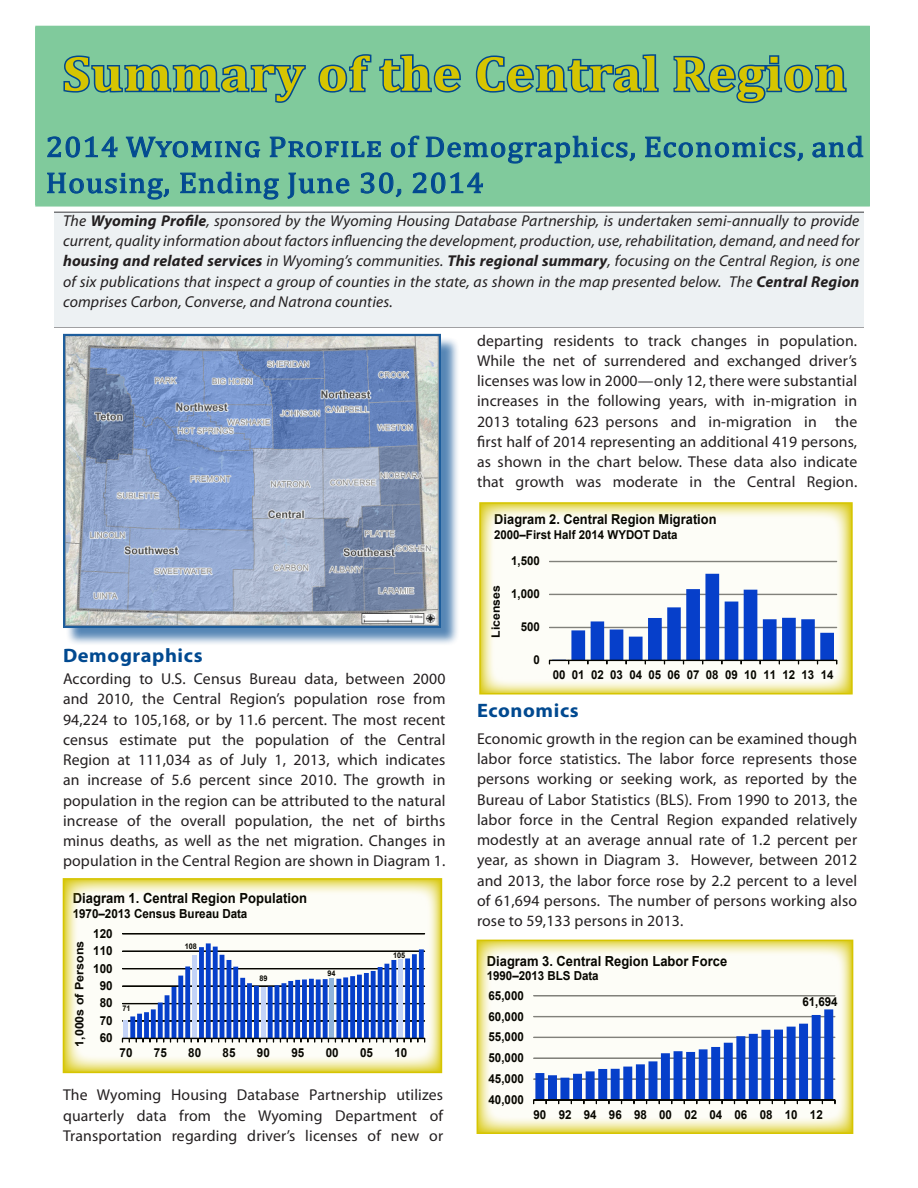
<style>
.page{position:relative;width:918px;height:1188px;background:#fff}
.page>*{position:absolute;margin:0;border:0;box-sizing:border-box;transform-origin:0 0}
.RegSum_Header_1{font:700 49.95px "Cambria";letter-spacing:.015em;color:#d6c501;scale:1.07 1}
.RegSum_Header_1-2{font:29.4px/36px "Cambria";letter-spacing:.03em;color:#014990;scale:1.07 1}
.RegSum_Header_1-3{font:700 19.5px "Myriad Pro";letter-spacing:.03em;color:#014990;scale:1.05 1}
.RegSum_Body_Text{font:700 19.5px "Myriad Pro";letter-spacing:.03em;color:#014990;scale:1.05 1}
.RegSum_Body_Text-2{font:15.75px/20.2px "Myriad Pro";letter-spacing:.01em;color:#231f20;text-align:justify}
.RegSum_Body_Text-3{font:italic 15.75px/20.2px "Myriad Pro";letter-spacing:.01em;color:#231f20;text-align:justify}
.t1{font:700 13.95px "Arial";color:#000;scale:.94 1}
.t2{font:700 13.8px "Arial";color:#000;scale:.93 1}
.t3{font:700 13.65px "Arial";color:#000;scale:.94 1}
.t4{font:700 12.45px "Arial";letter-spacing:-.005em;color:#000;scale:.93 1}
.t5{font:700 12.45px "Arial";letter-spacing:-.005em;color:#000;scale:.94 1}
.t6{font:700 12.3px "Arial";letter-spacing:-.005em;color:#000;scale:.94 1}
.t7{font:700 11.7px "Arial";color:#000;scale:1.07 1}
.t8{font:700 11.55px "Arial";color:#000;scale:1.07 1}
.t9{font:700 7.8px "Arial";letter-spacing:-.01em;color:#000;scale:.94 1}
.s1{font-weight:700}
</style>
<div class="page">
<div style="left:36px;top:26px;width:833px;height:180px;background:#80ca9c"></div>
<svg style="left:63px;top:55px;width:243px;height:48px"></svg>
<svg style="left:318px;top:54px;width:143px;height:39px"></svg>
<svg style="left:475px;top:54px;width:184px;height:39px"></svg>
<svg style="left:673px;top:55px;width:174px;height:49px"></svg>
<svg style="left:47px;top:136px;width:71px;height:22px"></svg>
<svg style="left:126px;top:136px;width:134px;height:22px"></svg>
<svg style="left:270px;top:136px;width:111px;height:22px"></svg>
<svg style="left:391px;top:135px;width:29px;height:23px"></svg>
<svg style="left:426px;top:135px;width:209px;height:29px"></svg>
<svg style="left:645px;top:136px;width:158px;height:26px"></svg>
<svg style="left:812px;top:135px;width:52px;height:23px"></svg>
<svg style="left:47px;top:172px;width:122px;height:28px"></svg>
<svg style="left:180px;top:171px;width:99px;height:29px"></svg>
<svg style="left:287px;top:172px;width:63px;height:27px"></svg>
<svg style="left:361px;top:172px;width:41px;height:26px"></svg>
<svg style="left:412px;top:172px;width:71px;height:22px"></svg>
<div style="left:35px;top:26px;width:835px;height:181px;border:2px solid #80ca9c"></div>
<hr style="left:54px;top:212px;width:810px;height:2px;background:#77787b">
<hr style="left:54px;top:325px;width:810px;height:3px;background:#77787b">
<div style="left:54px;top:214px;width:810px;height:113px;background:#edf1f3"></div>
<div style="left:65px;top:336px;width:397px;height:313px;background:#014990;opacity:.75"></div>
<img style="left:66px;top:337px;width:372px;height:288px">
<div style="left:63px;top:334px;width:378px;height:294px;border:2px solid #014990"></div>
<svg style="left:480px;top:943px;width:370px;height:188px"></svg>
<div style="left:534px;top:996px;width:301px;height:104px;background:#fdfdf7"></div>
<hr style="left:534px;top:995px;width:301px;height:1px;background:#7f7f7f">
<svg style="left:533px;top:1009px;width:303px;height:95px"></svg>
<div style="left:477px;top:940px;width:376px;height:194px;border:2px solid #d6c501"></div>
<svg style="left:66px;top:881px;width:373px;height:189px"></svg>
<div style="left:123px;top:934px;width:302px;height:104px;background:#fdfdf7"></div>
<div style="left:122px;top:1021px;width:303px;height:1px;background:#000;border:1px solid #000"></div>
<hr style="left:122px;top:1003px;width:303px;height:1px;background:#000">
<div style="left:122px;top:986px;width:303px;height:1px;background:#000;border:1px solid #000"></div>
<hr style="left:122px;top:968px;width:303px;height:1px;background:#000">
<hr style="left:122px;top:951px;width:303px;height:1px;background:#000">
<hr style="left:122px;top:933px;width:303px;height:1px;background:#000">
<div style="left:123px;top:1020px;width:5px;height:18px;background:#c3d3f7"></div>
<div style="left:122px;top:1038px;width:303px;height:1px;border:1px solid #000"></div>
<svg style="left:129px;top:943px;width:296px;height:99px"></svg>
<div style="left:63px;top:878px;width:379px;height:195px;border:2px solid #d6c501"></div>
<svg style="left:482px;top:505px;width:368px;height:187px"></svg>
<div style="left:549px;top:562px;width:288px;height:98px;background:#fdfdf7"></div>
<hr style="left:549px;top:561px;width:288px;height:1px;background:#7f7f7f">
<svg style="left:549px;top:574px;width:288px;height:90px"></svg>
<div style="left:479px;top:502px;width:374px;height:193px;border:2px solid #d6c501"></div>
<p class="RegSum_Header_1" style="left:63px;top:38px;width:734px">Summary of the Central Region</p>
<p class="RegSum_Header_1-2" style="left:46px;top:129px;width:766px">2014 Wyoming Profile of Demographics, Economics, and<br>Housing, Ending June 30, 2014</p>
<p class="RegSum_Body_Text-3" style="left:63px;top:210px;width:798px">The <span class="s1">Wyoming Profile</span>, sponsored by the Wyoming Housing Database Partnership, is undertaken semi-annually to provide current, quality information about factors influencing the development, production, use, rehabilitation, demand, and need for <span class="s1">housing and related services</span> in Wyoming’s communities. <span class="s1">This regional summary</span>, focusing on the Central Region, is one of six publications that inspect a group of counties in the state, as shown in the map presented below. The <span class="s1">Central Region </span>comprises Carbon, Converse, and Natrona counties.</p>
<p class="RegSum_Body_Text-2" style="left:477px;top:330px;width:382px">departing residents to track changes in population.<br>While the net of surrendered and exchanged driver’s licenses was low in 2000—only 12, there were substantial increases in the following years, with in-migration in 2013 totaling 623 persons and in-migration in the first half of 2014 representing an additional 419 persons, as shown in the chart below. These data also indicate that growth was moderate in the Central Region.</p>
<p class="t3" style="left:494px;top:510px;width:238px">Diagram 2. Central Region Migration</p>
<p class="t6" style="left:494px;top:526px;width:197px">2000–First Half 2014 WYDOT Data</p>
<p class="RegSum_Header_1-3" style="left:63px;top:643px;width:134px">Demographics</p>
<p class="RegSum_Body_Text-2" style="left:63px;top:668px;width:384px">According to U.S. Census Bureau data, between 2000 and 2010, the Central Region’s population rose from 94,224 to 105,168, or by 11.6 percent. The most recent census estimate put the population of the Central Region at 111,034 as of July 1, 2013, which indicates an increase of 5.6 percent since 2010. The growth in population in the region can be attributed to the natural increase of the overall population, the net of births minus deaths, as well as the net migration. Changes in population in the Central Region are shown in Diagram 1.</p>
<p class="t1" style="left:73px;top:889px;width:251px">Diagram 1. Central Region Population</p>
<p class="t5" style="left:73px;top:905px;width:187px">1970–2013 Census Bureau Data</p>
<p class="t7" style="left:72px;top:1047px;width:100px;rotate:-90deg">1,000s of Persons</p>
<p class="t5" style="left:93px;top:925px;width:22px">120</p>
<p class="t5" style="left:93px;top:943px;width:22px">110</p>
<p class="t5" style="left:93px;top:960px;width:22px">100</p>
<p class="t5" style="left:100px;top:977px;width:15px">90</p>
<p class="t5" style="left:100px;top:995px;width:15px">80</p>
<p class="t5" style="left:100px;top:1012px;width:15px">70</p>
<p class="t5" style="left:100px;top:1030px;width:15px">60</p>
<p class="t9" style="left:122px;top:1003px;width:10px">71</p>
<p class="t9" style="left:185px;top:941px;width:14px">108</p>
<p class="t9" style="left:259px;top:973px;width:10px">89</p>
<p class="t9" style="left:327px;top:968px;width:10px">94</p>
<p class="t9" style="left:393px;top:950px;width:14px">105</p>
<p class="t5" style="left:120px;top:1044px;width:15px">70</p>
<p class="t5" style="left:154px;top:1044px;width:15px">75</p>
<p class="t5" style="left:188px;top:1044px;width:15px">80</p>
<p class="t5" style="left:223px;top:1044px;width:15px">85</p>
<p class="t5" style="left:257px;top:1044px;width:15px">90</p>
<p class="t5" style="left:291px;top:1044px;width:15px">95</p>
<p class="t5" style="left:326px;top:1044px;width:15px">00</p>
<p class="t5" style="left:360px;top:1044px;width:15px">05</p>
<p class="t5" style="left:394px;top:1044px;width:15px">10</p>
<p class="RegSum_Body_Text-2" style="left:63px;top:1085px;width:382px">The Wyoming Housing Database Partnership utilizes quarterly data from the Wyoming Department of Transportation regarding driver’s licenses of new or</p>
<p class="t8" style="left:488px;top:638px;width:50px;rotate:-90deg">Licenses</p>
<p class="t6" style="left:511px;top:553px;width:32px">1,500</p>
<p class="t6" style="left:511px;top:586px;width:32px">1,000</p>
<p class="t6" style="left:521px;top:619px;width:22px">500</p>
<p class="t6" style="left:533px;top:652px;width:8px">0</p>
<p class="t6" style="left:553px;top:666px;width:300px">00 01 02 03 04 05 06 07 08 09 10 11 12 13 14</p>
<p class="RegSum_Body_Text" style="left:477px;top:698px;width:98px">Economics</p>
<p class="RegSum_Body_Text-2" style="left:477px;top:728px;width:382px">Economic growth in the region can be examined though labor force statistics. The labor force represents those persons working or seeking work, as reported by the Bureau of Labor Statistics (BLS). From 1990 to 2013, the labor force in the Central Region expanded relatively modestly at an average annual rate of 1.2 percent per year, as shown in Diagram 3. However, between 2012 and 2013, the labor force rose by 2.2 percent to a level of 61,694 persons. The number of persons working also rose to 59,133 persons in 2013.</p>
<p class="t2" style="left:487px;top:952px;width:260px">Diagram 3. Central Region Labor Force</p>
<p class="t4" style="left:487px;top:968px;width:122px">1990–2013 BLS Data</p>
<p class="t4" style="left:489px;top:987px;width:39px">65,000</p>
<p class="t4" style="left:489px;top:1008px;width:39px">60,000</p>
<p class="t4" style="left:489px;top:1029px;width:39px">55,000</p>
<p class="t4" style="left:489px;top:1050px;width:39px">50,000</p>
<p class="t4" style="left:489px;top:1070px;width:39px">45,000</p>
<p class="t4" style="left:489px;top:1091px;width:39px">40,000</p>
<p class="t4" style="left:802px;top:993px;width:39px">61,694</p>
<p class="t4" style="left:534px;top:1106px;width:312px">90 92 94 96 98 00 02 04 06 08 10 12</p>
</div>
